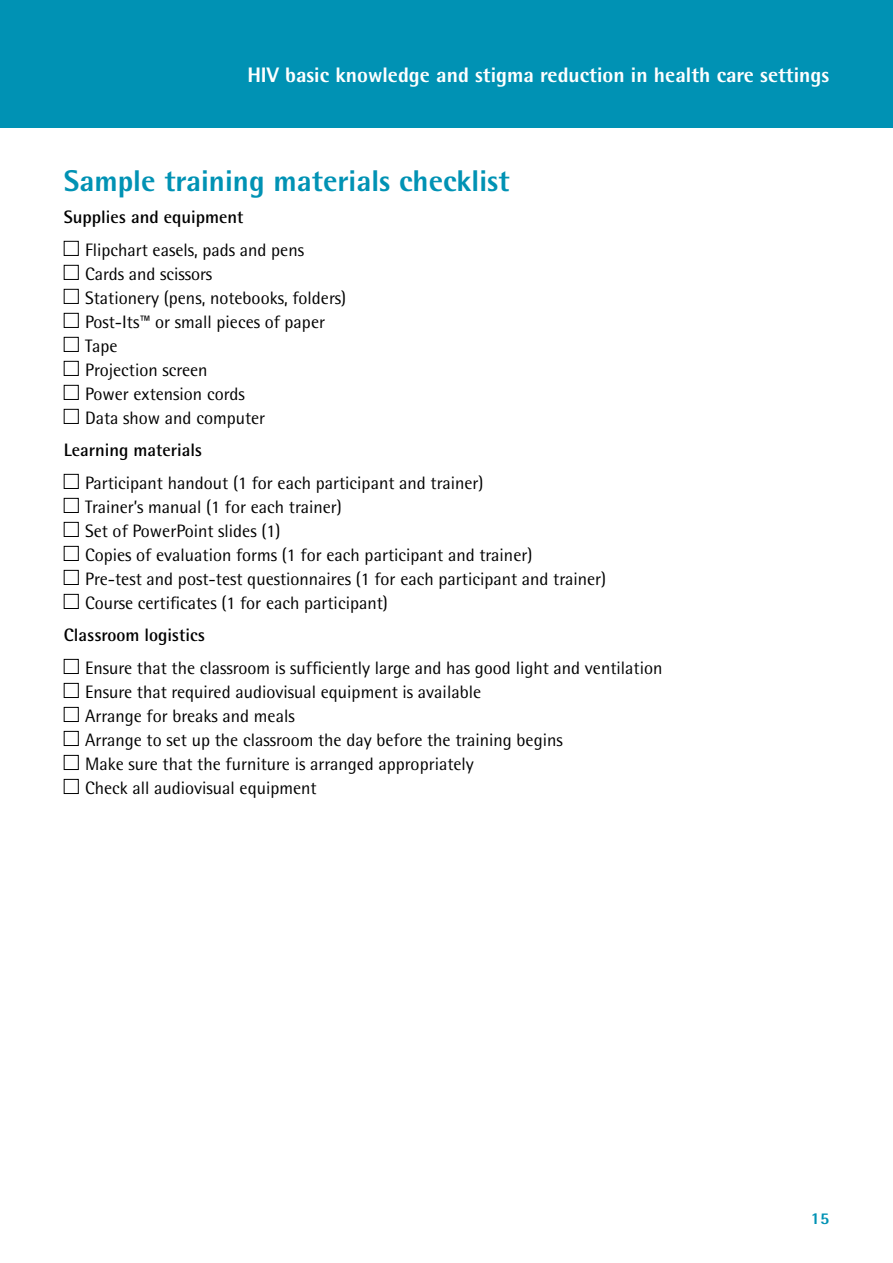
<style>
.page{position:relative;width:893px;height:1263px;background:#fff}
.page>*{position:absolute;margin:0;border:0;box-sizing:border-box;transform-origin:0 0}
.t1{font:800 30px "Rotis Semi Sans Std";color:#0092b4}
.t2{font:800 21px "Rotis Semi Sans Std";color:#fff}
.t3{font:18px/24px "Rotis Semi Sans Std";color:#000}
.t4{font:700 18px "Rotis Semi Sans Std";color:#000}
.t5{font:800 16.5px "Rotis Semi Sans Std";color:#0092b4}
</style>
<div class="page">
<div style="left:0;top:0;width:893px;height:128px;background:#0092b4"></div>
<div style="left:64px;top:241px;width:15px;height:15px;border:1px solid #000"></div>
<div style="left:64px;top:265px;width:15px;height:15px;border:1px solid #000"></div>
<div style="left:64px;top:289px;width:15px;height:15px;border:1px solid #000"></div>
<div style="left:64px;top:313px;width:15px;height:15px;border:1px solid #000"></div>
<div style="left:64px;top:337px;width:15px;height:15px;border:1px solid #000"></div>
<div style="left:64px;top:361px;width:15px;height:15px;border:1px solid #000"></div>
<div style="left:64px;top:385px;width:15px;height:15px;border:1px solid #000"></div>
<div style="left:64px;top:409px;width:15px;height:15px;border:1px solid #000"></div>
<div style="left:64px;top:474px;width:15px;height:15px;border:1px solid #000"></div>
<div style="left:64px;top:498px;width:15px;height:15px;border:1px solid #000"></div>
<div style="left:64px;top:522px;width:15px;height:15px;border:1px solid #000"></div>
<div style="left:64px;top:546px;width:15px;height:15px;border:1px solid #000"></div>
<div style="left:64px;top:570px;width:15px;height:15px;border:1px solid #000"></div>
<div style="left:64px;top:594px;width:15px;height:15px;border:1px solid #000"></div>
<div style="left:64px;top:659px;width:15px;height:15px;border:1px solid #000"></div>
<div style="left:64px;top:683px;width:15px;height:15px;border:1px solid #000"></div>
<div style="left:64px;top:707px;width:15px;height:15px;border:1px solid #000"></div>
<div style="left:64px;top:731px;width:15px;height:15px;border:1px solid #000"></div>
<div style="left:64px;top:755px;width:15px;height:15px;border:1px solid #000"></div>
<div style="left:64px;top:779px;width:15px;height:15px;border:1px solid #000"></div>
<p class="t2" style="left:247px;top:62px;width:583px">HIV basic knowledge and stigma reduction in health care settings</p>
<h1 class="t1" style="left:64px;top:162px;width:447px">Sample training materials checklist</h1>
<p class="t4" style="left:64px;top:206px;width:181px">Supplies and equipment</p>
<p class="t3" style="left:85px;top:238px;width:262px">Flipchart easels, pads and pens<br>Cards and scissors<br>Stationery (pens, notebooks, folders)<br>Post-Its™ or small pieces of paper<br>Tape<br>Projection screen<br>Power extension cords<br>Data show and computer</p>
<p class="t4" style="left:64px;top:439px;width:140px">Learning materials</p>
<p class="t3" style="left:85px;top:471px;width:523px">Participant handout (1 for each participant and trainer)<br>Trainer’s manual (1 for each trainer)<br>Set of PowerPoint slides (1)<br>Copies of evaluation forms (1 for each participant and trainer)<br>Pre-test and post-test questionnaires (1 for each participant and trainer)<br>Course certificates (1 for each participant)</p>
<p class="t4" style="left:64px;top:624px;width:143px">Classroom logistics</p>
<p class="t3" style="left:85px;top:656px;width:579px">Ensure that the classroom is sufficiently large and has good light and ventilation Ensure that required audiovisual equipment is available<br>Arrange for breaks and meals<br>Arrange to set up the classroom the day before the training begins<br>Make sure that the furniture is arranged appropriately<br>Check all audiovisual equipment</p>
<p class="t5" style="left:811px;top:1208px;width:20px">15</p>
</div>
